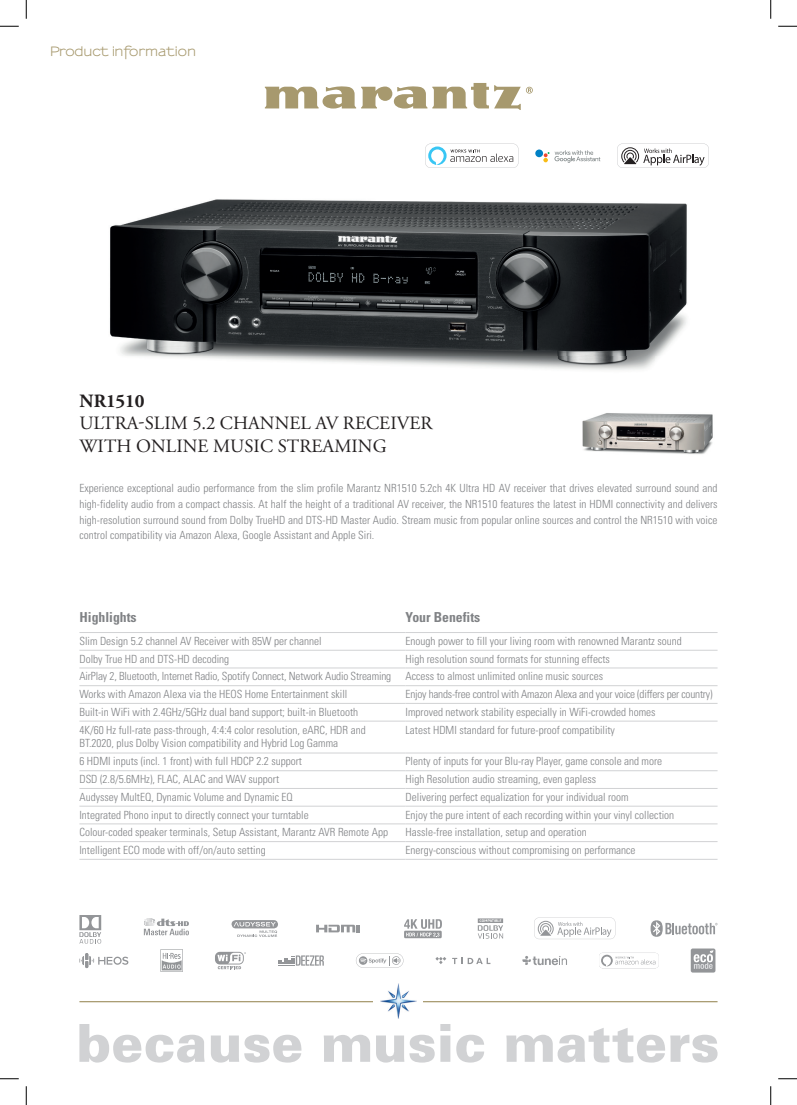
<style>
.page{position:relative;width:797px;height:1105px;background:#fff}
.page>*{position:absolute;margin:0;border:0;box-sizing:border-box;transform-origin:0 0}
.t1{font:18.75px/22.5px "Adobe Garamond Pro";letter-spacing:.005em;color:#231f20}
.t2{font:700 18.75px "Adobe Garamond Pro";letter-spacing:-.01em;color:#231f20}
.t3{font:700 condensed 13.75px "Univers";color:#808285}
.t4{font:700 12.5px "Sansumi";letter-spacing:-.01em;color:#a7996e}
.t5{font:300 condensed 11.25px/15.6px "Univers";color:#808285;text-align:justify}
.t6{font:300 condensed 11.25px "Univers";letter-spacing:-.02em;color:#808285}
</style>
<div class="page">
<img style="left:110px;top:199px;width:577px;height:157px">
<svg style="left:151px;top:356px;width:507px;height:14px"></svg>
<hr style="left:79px;top:632px;width:326px;height:1px;background:#d1d2d4">
<hr style="left:405px;top:632px;width:312px;height:1px;background:#d1d2d4">
<hr style="left:79px;top:650px;width:326px;height:1px;background:#d1d2d4">
<hr style="left:405px;top:650px;width:312px;height:1px;background:#d1d2d4">
<hr style="left:79px;top:668px;width:326px;height:1px;background:#d1d2d4">
<hr style="left:405px;top:668px;width:312px;height:1px;background:#d1d2d4">
<hr style="left:79px;top:685px;width:326px;height:1px;background:#d1d2d4">
<hr style="left:405px;top:685px;width:312px;height:1px;background:#d1d2d4">
<hr style="left:79px;top:703px;width:326px;height:1px;background:#d1d2d4">
<hr style="left:405px;top:703px;width:312px;height:1px;background:#d1d2d4">
<hr style="left:79px;top:721px;width:326px;height:1px;background:#d1d2d4">
<hr style="left:405px;top:721px;width:312px;height:1px;background:#d1d2d4">
<hr style="left:79px;top:753px;width:326px;height:1px;background:#d1d2d4">
<hr style="left:405px;top:753px;width:312px;height:1px;background:#d1d2d4">
<hr style="left:79px;top:770px;width:326px;height:1px;background:#d1d2d4">
<hr style="left:405px;top:770px;width:312px;height:1px;background:#d1d2d4">
<hr style="left:79px;top:788px;width:326px;height:1px;background:#d1d2d4">
<hr style="left:405px;top:788px;width:312px;height:1px;background:#d1d2d4">
<hr style="left:79px;top:806px;width:326px;height:1px;background:#d1d2d4">
<hr style="left:405px;top:806px;width:312px;height:1px;background:#d1d2d4">
<hr style="left:79px;top:823px;width:326px;height:1px;background:#d1d2d4">
<hr style="left:405px;top:823px;width:312px;height:1px;background:#d1d2d4">
<hr style="left:79px;top:841px;width:326px;height:1px;background:#d1d2d4">
<hr style="left:405px;top:841px;width:312px;height:1px;background:#d1d2d4">
<hr style="left:79px;top:859px;width:326px;height:1px;background:#d1d2d4">
<hr style="left:405px;top:859px;width:312px;height:1px;background:#d1d2d4">
<hr style="left:79px;top:1001px;width:638px;height:1px;background:#a7996e">
<div style="left:373px;top:978px;width:50px;height:46px;background:#fff"></div>
<img style="left:381px;top:983px;width:35px;height:36px">
<svg style="left:79px;top:1024px;width:126px;height:38px"></svg>
<svg style="left:211px;top:1035px;width:90px;height:27px"></svg>
<svg style="left:324px;top:1035px;width:46px;height:27px"></svg>
<svg style="left:376px;top:1035px;width:58px;height:27px"></svg>
<svg style="left:440px;top:1024px;width:10px;height:38px"></svg>
<svg style="left:456px;top:1035px;width:28px;height:27px"></svg>
<svg style="left:506px;top:1028px;width:211px;height:34px"></svg>
<svg style="left:265px;top:83px;width:255px;height:27px"></svg>
<svg style="left:526px;top:87px;width:7px;height:7px"></svg>
<img style="left:582px;top:413px;width:131px;height:41px">
<svg style="left:650px;top:920px;width:67px;height:17px"></svg>
<svg style="left:231px;top:920px;width:47px;height:17px"></svg>
<svg style="left:478px;top:918px;width:25px;height:21px"></svg>
<svg style="left:316px;top:925px;width:43px;height:7px"></svg>
<svg style="left:356px;top:953px;width:47px;height:15px"></svg>
<svg style="left:215px;top:952px;width:31px;height:17px"></svg>
<svg style="left:278px;top:955px;width:46px;height:11px"></svg>
<svg style="left:452px;top:958px;width:38px;height:6px"></svg>
<svg style="left:435px;top:957px;width:11px;height:7px"></svg>
<svg style="left:522px;top:956px;width:45px;height:9px"></svg>
<svg style="left:160px;top:949px;width:23px;height:23px"></svg>
<svg style="left:79px;top:953px;width:49px;height:15px"></svg>
<div style="left:690px;top:948px;width:25px;height:24px;background:#939598;border-radius:2px"></div>
<svg style="left:693px;top:950px;width:20px;height:19px"></svg>
<svg style="left:79px;top:915px;width:22px;height:29px"></svg>
<svg style="left:144px;top:918px;width:45px;height:17px"></svg>
<svg style="left:599px;top:953px;width:59px;height:15px"></svg>
<svg style="left:534px;top:917px;width:81px;height:22px"></svg>
<svg style="left:425px;top:144px;width:93px;height:24px"></svg>
<svg style="left:617px;top:143px;width:92px;height:25px"></svg>
<svg style="left:543px;top:150px;width:57px;height:13px"></svg>
<div style="left:535px;top:149px;width:8px;height:8px;background:#0081c5;border-radius:50%"></div>
<svg style="left:404px;top:919px;width:38px;height:19px"></svg>
<svg style="left:0;top:25px;width:19px;height:2px"></svg>
<svg style="left:778px;top:25px;width:19px;height:2px"></svg>
<svg style="left:0;top:1078px;width:19px;height:1px"></svg>
<svg style="left:778px;top:1078px;width:19px;height:1px"></svg>
<svg style="left:25px;top:0;width:2px;height:19px"></svg>
<svg style="left:25px;top:1086px;width:2px;height:19px"></svg>
<svg style="left:770px;top:0;width:1px;height:19px"></svg>
<svg style="left:770px;top:1086px;width:1px;height:19px"></svg>
<p class="t4" style="left:50px;top:45px;width:148px">Product information</p>
<h1 class="t2" style="left:80px;top:390px;width:66px">NR1510</h1>
<h1 class="t1" style="left:80px;top:413px;width:354px">ULTRA-SLIM 5.2 CHANNEL AV RECEIVER<br>WITH ONLINE MUSIC STREAMING</h1>
<p class="t5" style="left:79px;top:480px;width:639px">Experience exceptional audio performance from the slim profile Marantz NR1510 5.2ch 4K Ultra HD AV receiver that drives elevated surround sound and high-fidelity audio from a compact chassis. At half the height of a traditional AV receiver, the NR1510 features the latest in HDMI connectivity and delivers high-resolution surround sound from Dolby TrueHD and DTS-HD Master Audio. Stream music from popular online sources and control the NR1510 with voice control compatibility via Amazon Alexa, Google Assistant and Apple Siri.</p>
<p class="t3" style="left:79px;top:609px;width:59px">Highlights</p>
<p class="t3" style="left:405px;top:609px;width:76px">Your Benefits</p>
<p class="t5" style="left:79px;top:633px;width:243px">Slim Design 5.2 channel AV Receiver with 85W per channel</p>
<p class="t5" style="left:405px;top:633px;width:278px">Enough power to fill your living room with renowned Marantz sound</p>
<p class="t5" style="left:79px;top:651px;width:151px">Dolby True HD and DTS-HD decoding</p>
<p class="t5" style="left:405px;top:651px;width:206px">High resolution sound formats for stunning effects</p>
<p class="t5" style="left:79px;top:669px;width:313px">AirPlay 2, Bluetooth, Internet Radio, Spotify Connect, Network Audio Streaming</p>
<p class="t5" style="left:405px;top:669px;width:199px">Access to almost unlimited online music sources</p>
<p class="t5" style="left:79px;top:686px;width:269px">Works with Amazon Alexa via the HEOS Home Entertainment skill</p>
<p class="t6" style="left:405px;top:687px;width:308px">Enjoy hands-free control with Amazon Alexa and your voice (differs per country)</p>
<p class="t5" style="left:79px;top:704px;width:280px">Built-in WiFi with 2.4GHz/5GHz dual band support; built-in Bluetooth</p>
<p class="t5" style="left:405px;top:704px;width:251px">Improved network stability especially in WiFi-crowded homes</p>
<p class="t5" style="left:79px;top:723px;width:288px;line-height:13.8px">4K/60 Hz full-rate pass-through, 4:4:4 color resolution, eARC, HDR and<br>BT.2020, plus Dolby Vision compatibility and Hybrid Log Gamma</p>
<p class="t5" style="left:405px;top:722px;width:211px">Latest HDMI standard for future-proof compatibility</p>
<p class="t5" style="left:79px;top:754px;width:224px">6 HDMI inputs (incl. 1 front) with full HDCP 2.2 support</p>
<p class="t5" style="left:405px;top:754px;width:258px">Plenty of inputs for your Blu-ray Player, game console and more</p>
<p class="t5" style="left:79px;top:771px;width:201px">DSD (2.8/5.6MHz), FLAC, ALAC and WAV support</p>
<p class="t5" style="left:405px;top:771px;width:192px">High Resolution audio streaming, even gapless</p>
<p class="t5" style="left:79px;top:789px;width:215px">Audyssey MultEQ, Dynamic Volume and Dynamic EQ</p>
<p class="t5" style="left:405px;top:789px;width:224px">Delivering perfect equalization for your individual room</p>
<p class="t5" style="left:79px;top:807px;width:231px">Integrated Phono input to directly connect your turntable</p>
<p class="t5" style="left:405px;top:807px;width:270px">Enjoy the pure intent of each recording within your vinyl collection</p>
<p class="t5" style="left:79px;top:825px;width:310px">Colour-coded speaker terminals, Setup Assistant, Marantz AVR Remote App</p>
<p class="t5" style="left:405px;top:825px;width:183px">Hassle-free installation, setup and operation</p>
<p class="t5" style="left:79px;top:842px;width:188px">Intelligent ECO mode with off/on/auto setting</p>
<p class="t5" style="left:405px;top:842px;width:231px">Energy-conscious without compromising on performance</p>
</div>
